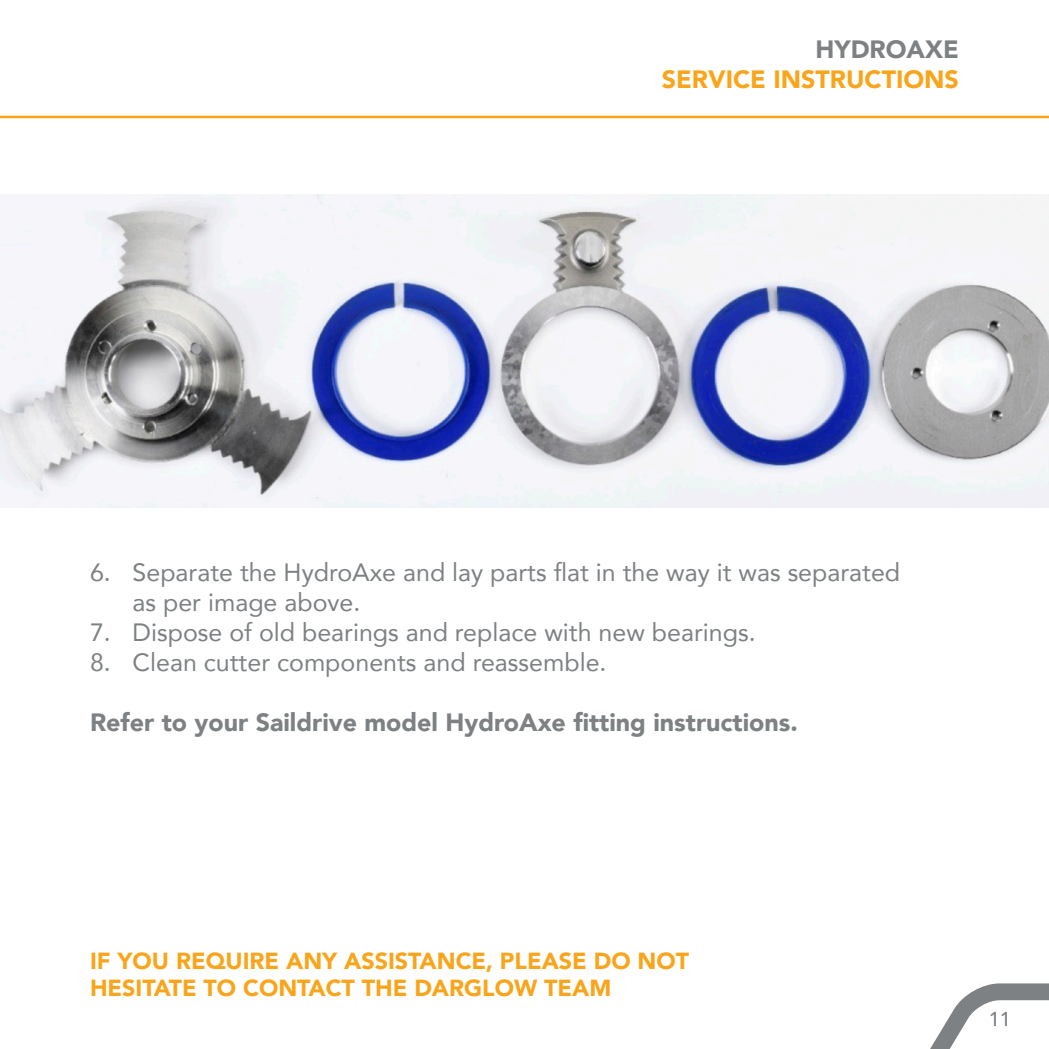
<style>
.page{position:relative;width:1049px;height:1049px;background:#fff}
.page>*{position:absolute;margin:0;border:0;box-sizing:border-box;transform-origin:0 0}
.t1{font:25px/30px "Avenir";color:#7d8183}
.t2{font:900 25px "Avenir";color:#7d8183}
.t3{font:900 25px "Avenir";color:#f9a51b}
.t4{font:900 23.25px/26.5px "Avenir";color:#f9a51b}
.t5{font:500 20px "Avenir";color:#7d8183}
</style>
<div class="page">
<hr style="left:0;top:116px;width:1049px;height:2px;background:#f9a51b">
<img style="left:0;top:194px;width:842px;height:314px">
<svg style="left:842px;top:115px;width:207px;height:934px"></svg>
<p class="t2" style="left:815px;top:28px;width:145px">HYDROAXE</p>
<p class="t3" style="left:662px;top:58px;width:299px">SERVICE INSTRUCTIONS</p>
<p class="t1" style="left:133px;top:556px;width:769px;text-indent:-43px">6. Separate the HydroAxe and lay parts flat in the way it was separated as per image above.</p>
<p class="t1" style="left:90px;top:616px;width:667px">7. Dispose of old bearings and replace with new bearings.</p>
<p class="t1" style="left:90px;top:646px;width:518px">8. Clean cutter components and reassemble.</p>
<p class="t2" style="left:90px;top:701px;width:709px">Refer to your Saildrive model HydroAxe fitting instructions.</p>
<p class="t4" style="left:90px;top:947px;width:601px">IF YOU REQUIRE ANY ASSISTANCE, PLEASE DO NOT<br>HESITATE TO CONTACT THE DARGLOW TEAM</p>
<p class="t5" style="left:989px;top:1002px;width:24px">11</p>
</div>
